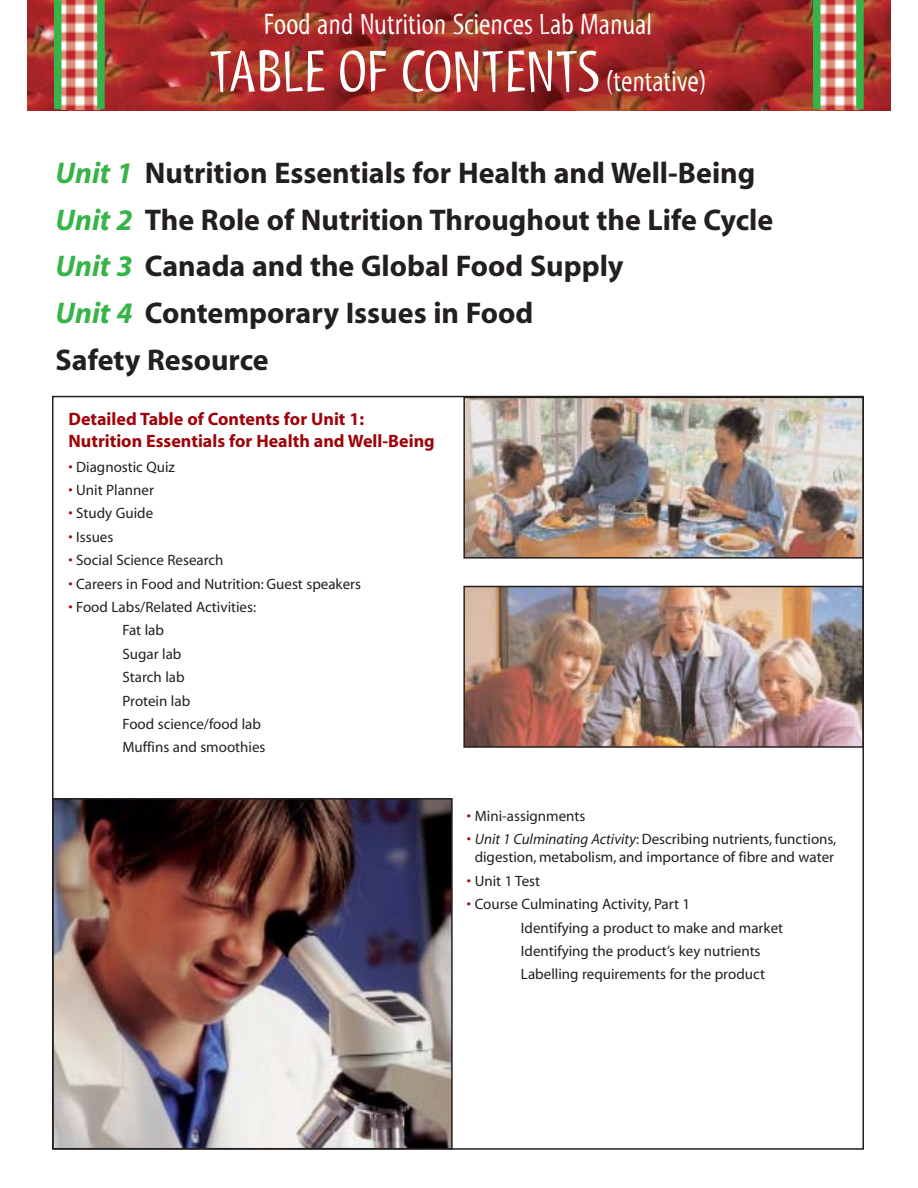
<style>
.page{position:relative;width:918px;height:1188px;background:#fff}
.page>*{position:absolute;margin:0;border:0;box-sizing:border-box;transform-origin:0 0}
.t1{font:60px "Myriad Tilt";color:#fff}
.t2{font:700 30px/46.8px "Myriad";color:#231f1f}
.t3{font:30px "Myriad Tilt";color:#fff}
.t4{font:700 18px/21.6px "Myriad";color:#9e030a}
.t5{font:15px/23.4px "Myriad";color:#231f1f}
.s1{font-size:30px}
.s2{font-style:italic;color:#37b449}
.s3{color:#9e030a}
.s4{font-style:italic}
</style>
<div class="page">
<img style="left:466px;top:589px;width:395px;height:156px">
<div style="left:463px;top:586px;width:401px;height:162px;border:2px solid #231f1f"></div>
<img style="left:466px;top:400px;width:395px;height:156px">
<div style="left:463px;top:397px;width:401px;height:162px;border:2px solid #231f1f"></div>
<img style="left:55px;top:801px;width:395px;height:345px">
<div style="left:52px;top:798px;width:401px;height:351px;border:2px solid #231f1f"></div>
<img style="left:27px;top:0;width:864px;height:110px">
<svg style="left:62px;top:0;width:37px;height:110px;background:#dc8d84"></svg>
<div style="left:97px;top:0;width:8px;height:109px;background:#37b449"></div>
<div style="left:54px;top:0;width:8px;height:109px;background:#37b449"></div>
<svg style="left:821px;top:0;width:37px;height:110px;background:#dc8e84"></svg>
<div style="left:856px;top:0;width:8px;height:109px;background:#37b449"></div>
<div style="left:813px;top:0;width:7px;height:109px;background:#37b449"></div>
<h2 class="t3" style="left:264px;top:14px;width:390px">Food and Nutrition Sciences Lab Manual</h2>
<h1 class="t1" style="left:210px;top:49px;width:498px">TABLE OF CONTENTS <span class="s1">(tentative)</span></h1>
<h2 class="t2" style="left:56px;top:152px;width:719px"><span class="s2">Unit 1</span> Nutrition Essentials for Health and Well-Being <span class="s2">Unit 2</span> The Role of Nutrition Throughout the Life Cycle <span class="s2">Unit 3</span> Canada and the Global Food Supply<br><span class="s2">Unit 4</span> Contemporary Issues in Food<br>Safety Resource</h2>
<p class="t4" style="left:68px;top:410px;width:368px">Detailed Table of Contents for Unit 1:<br>Nutrition Essentials for Health and Well-Being</p>
<p class="t5" style="left:68px;top:456px;width:108px"><span class="s3">•</span> Diagnostic Quiz</p>
<p class="t5" style="left:68px;top:479px;width:87px"><span class="s3">•</span> Unit Planner</p>
<p class="t5" style="left:68px;top:503px;width:86px"><span class="s3">•</span> Study Guide</p>
<p class="t5" style="left:68px;top:526px;width:46px"><span class="s3">•</span> Issues</p>
<p class="t5" style="left:68px;top:550px;width:157px"><span class="s3">•</span> Social Science Research</p>
<p class="t5" style="left:68px;top:573px;width:294px"><span class="s3">•</span> Careers in Food and Nutrition: Guest speakers</p>
<p class="t5" style="left:122px;top:596px;width:145px;text-indent:-54px"><span class="s3">•</span> Food Labs/Related Activities:<br>Fat lab<br>Sugar lab<br>Starch lab<br>Protein lab<br>Food science/food lab<br>Muffins and smoothies</p>
<p class="t5" style="left:467px;top:805px;width:120px"><span class="s3">•</span> Mini-assignments</p>
<p class="t5" style="left:467px;top:832px;width:371px;line-height:18px;text-align:center"><span class="s3">•</span> <span class="s4">Unit 1 Culminating Activity</span>: Describing nutrients, functions, digestion, metabolism, and importance of fibre and water</p>
<p class="t5" style="left:467px;top:870px;width:75px"><span class="s3">•</span> Unit 1 Test</p>
<p class="t5" style="left:521px;top:894px;width:264px;text-indent:-54px"><span class="s3">•</span> Course Culminating Activity, Part 1<br>Identifying a product to make and market Identifying the product’s key nutrients Labelling requirements for the product</p>
</div>
